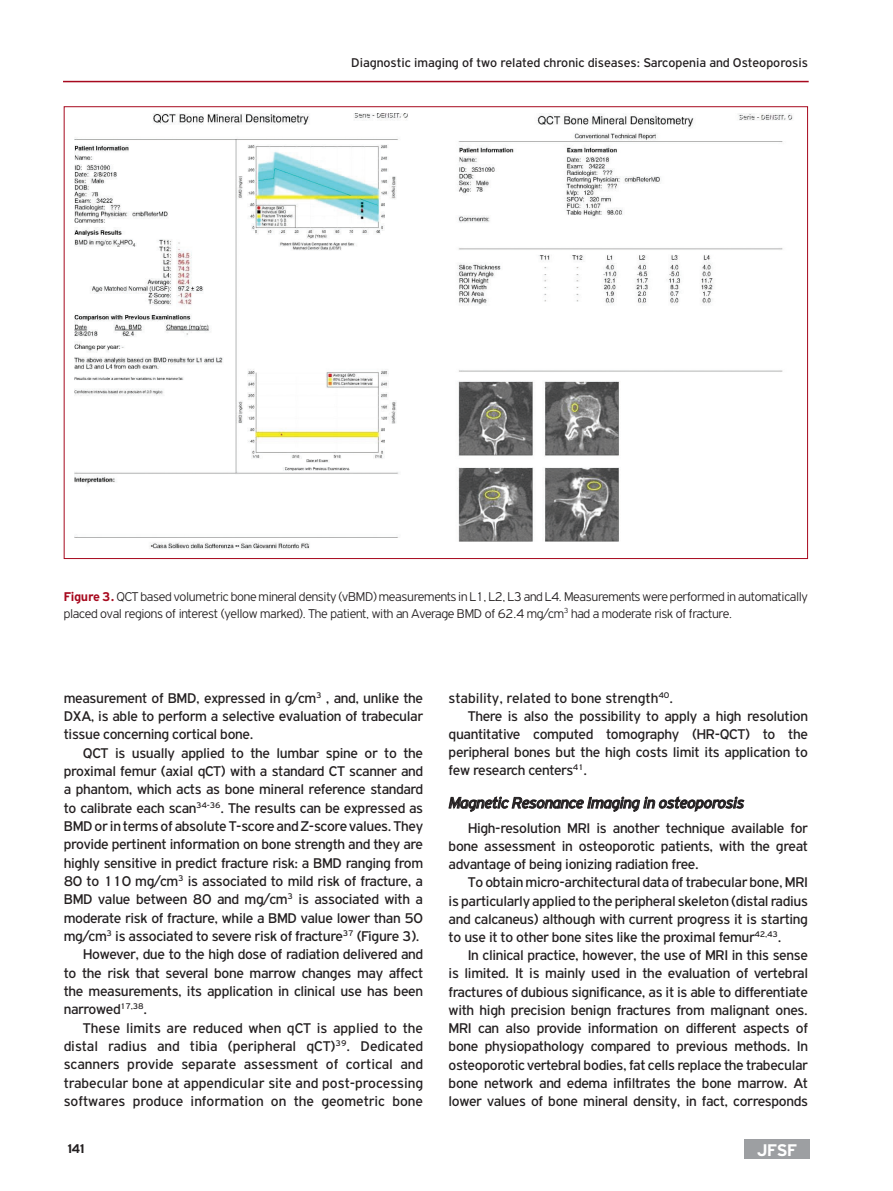
<style>
.page{position:relative;width:893px;height:1191px;background:#fff}
.page>*{position:absolute;margin:0;border:0;box-sizing:border-box;transform-origin:0 0}
.t1{font:700 18px "PF Highway Gothic";color:#fff}
.t2{font:italic 16.5px "PF Highway Gothic";letter-spacing:-.02em;color:#231f20}
.t3{font:15px/18.1px "PF Highway Gothic";letter-spacing:-.02em;color:#231f20;text-align:justify}
.t4{font:15px "PF Highway Gothic";color:#231f20}
.t5{font:300 13.5px/16.2px "PF Highway Gothic";letter-spacing:-.02em;color:#231f20}
.t6{font:13.5px "PF Highway Gothic";color:#231f20}
.t7{font:700 13.5px "PF Highway Gothic";color:#231f20}
.s1{font-weight:700;color:#a7091e}
</style>
<div class="page">
<div style="left:744px;top:1139px;width:66px;height:19px;background:#9d9fa2"></div>
<hr style="left:63px;top:81px;width:746px;height:1px;background:#a7091e">
<svg style="left:449px;top:796px;width:295px;height:16px"></svg>
<img style="left:75px;top:113px;width:718px;height:437px">
<p class="t6" style="left:351px;top:56px;width:458px">Diagnostic imaging of two related chronic diseases: Sarcopenia and Osteoporosis</p>
<p class="t5" style="left:64px;top:589px;width:746px"><span class="s1">Figure 3.</span> QCT based volumetric bone mineral density (vBMD) measurements in L1, L2, L3 and L4. Measurements were performed in automatically placed oval regions of interest (yellow marked). The patient, with an Average BMD of 62.4 mg/cm<sup>3</sup> had a moderate risk of fracture.</p>
<p class="t3" style="left:64px;top:688px;width:361px">measurement of BMD, expressed in g/cm<sup>3</sup> , and, unlike the DXA, is able to perform a selective evaluation of trabecular tissue concerning cortical bone.</p>
<p class="t3" style="left:83px;top:743px;width:342px">QCT is usually applied to the lumbar spine or to the</p>
<p class="t3" style="left:64px;top:762px;width:361px">proximal femur (axial qCT) with a standard CT scanner and</p>
<p class="t3" style="left:64px;top:780px;width:361px">a phantom, which acts as bone mineral reference standard</p>
<p class="t3" style="left:64px;top:798px;width:361px">to calibrate each scan<sup>34-36</sup>. The results can be expressed as</p>
<p class="t3" style="left:64px;top:817px;width:361px">BMD or in terms of absolute T-score and Z-score values. They</p>
<p class="t3" style="left:64px;top:835px;width:361px">provide pertinent information on bone strength and they are</p>
<p class="t3" style="left:64px;top:853px;width:361px">highly sensitive in predict fracture risk: a BMD ranging from</p>
<p class="t3" style="left:64px;top:872px;width:361px">80 to 110 mg/cm<sup>3</sup> is associated to mild risk of fracture, a</p>
<p class="t3" style="left:64px;top:890px;width:361px">BMD value between 80 and mg/cm<sup>3</sup> is associated with a</p>
<p class="t3" style="left:64px;top:908px;width:361px">moderate risk of fracture, while a BMD value lower than 50</p>
<p class="t3" style="left:64px;top:927px;width:357px">mg/cm<sup>3</sup> is associated to severe risk of fracture<sup>37</sup> (Figure 3).</p>
<p class="t3" style="left:83px;top:945px;width:342px">However, due to the high dose of radiation delivered and</p>
<p class="t3" style="left:64px;top:963px;width:361px">to the risk that several bone marrow changes may affect</p>
<p class="t3" style="left:64px;top:982px;width:361px">the measurements, its application in clinical use has been</p>
<p class="t3" style="left:64px;top:1000px;width:85px">narrowed<sup>17,38</sup>.</p>
<p class="t4" style="left:83px;top:1019px;width:342px">These limits are reduced when qCT is applied to the</p>
<p class="t4" style="left:64px;top:1038px;width:361px">distal radius and tibia (peripheral qCT)<sup>39</sup>. Dedicated</p>
<p class="t4" style="left:64px;top:1056px;width:361px">scanners provide separate assessment of cortical and</p>
<p class="t4" style="left:64px;top:1074px;width:361px">trabecular bone at appendicular site and post-processing</p>
<p class="t4" style="left:64px;top:1093px;width:361px">softwares produce information on the geometric bone</p>
<p class="t4" style="left:449px;top:689px;width:226px">stability, related to bone strength<sup>40</sup>.</p>
<p class="t3" style="left:468px;top:706px;width:342px">There is also the possibility to apply a high resolution</p>
<p class="t3" style="left:449px;top:725px;width:361px">quantitative computed tomography (HR-QCT) to the</p>
<p class="t3" style="left:449px;top:743px;width:361px">peripheral bones but the high costs limit its application to</p>
<p class="t3" style="left:449px;top:761px;width:140px">few research centers<sup>41</sup>.</p>
<p class="t2" style="left:449px;top:794px;width:297px">Magnetic Resonance Imaging in osteoporosis</p>
<p class="t3" style="left:449px;top:818px;width:361px;text-indent:19px">High-resolution MRI is another technique available for bone assessment in osteoporotic patients, with the great advantage of being ionizing radiation free.</p>
<p class="t3" style="left:449px;top:873px;width:361px;text-indent:19px">To obtain micro-architectural data of trabecular bone, MRI is particularly applied to the peripheral skeleton (distal radius and calcaneus) although with current progress it is starting to use it to other bone sites like the proximal femur<sup>42,43</sup>.</p>
<p class="t3" style="left:449px;top:946px;width:361px;text-indent:19px">In clinical practice, however, the use of MRI in this sense is limited. It is mainly used in the evaluation of vertebral fractures of dubious significance, as it is able to differentiate with high precision benign fractures from malignant ones.<br>MRI can also provide information on different aspects of bone physiopathology compared to previous methods. In osteoporotic vertebral bodies, fat cells replace the trabecular bone network and edema infiltrates the bone marrow. At lower values of bone mineral density, in fact, corresponds</p>
<p class="t7" style="left:65px;top:1140px;width:23px">141</p>
<p class="t1" style="left:757px;top:1140px;width:42px">JFSF</p>
</div>
